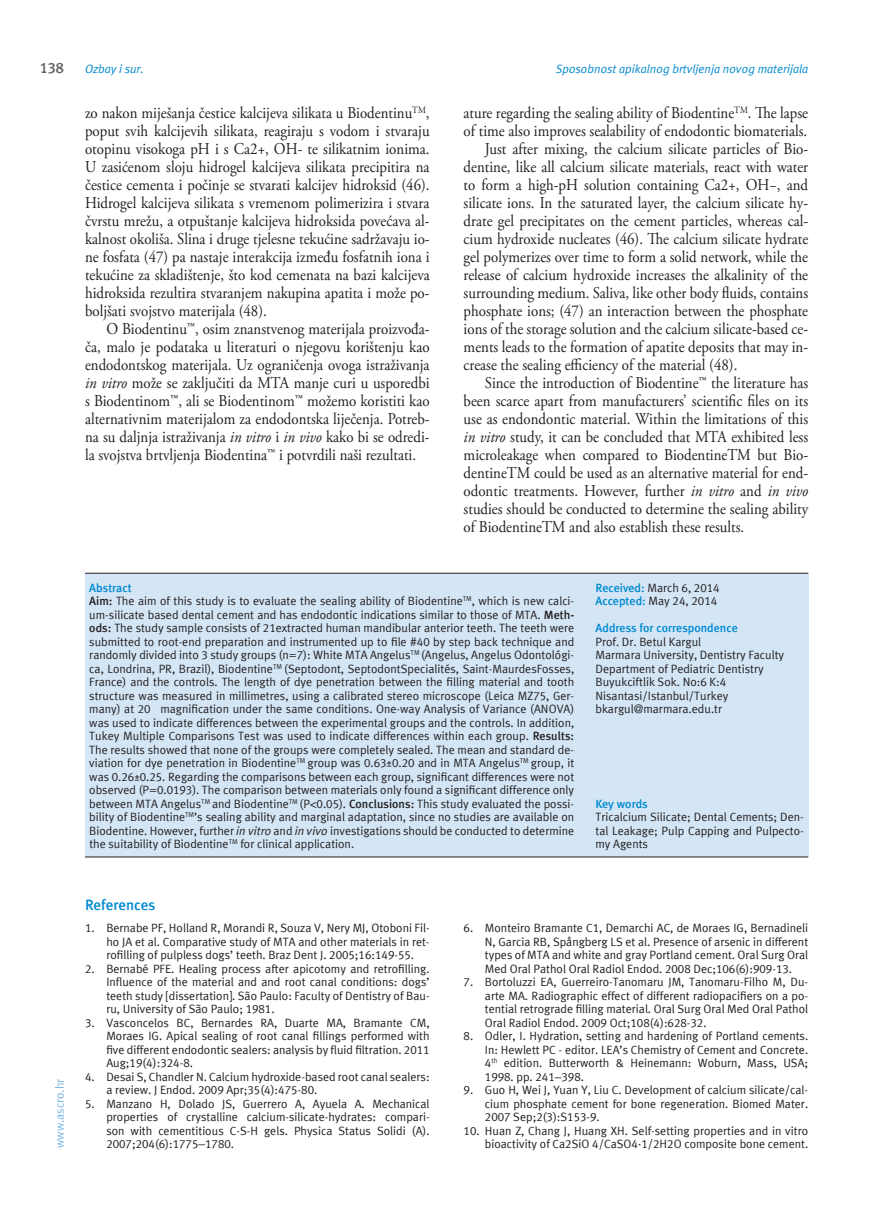
<style>
.page{position:relative;width:872px;height:1212px;background:#fff}
.page>*{position:absolute;margin:0;border:0;box-sizing:border-box;transform-origin:0 0}
.t1{font:16.5px/18px "Adobe Garamond Pro";color:#231f20;text-align:justify;scale:.9 1}
.t2{font:700 15px "Meta ASC";color:#0089cf}
.t3{font:700 15px "Meta ASC";color:#636366}
.t4{font:12px/13.5px "Meta ASC";color:#231f20;text-align:justify}
.t5{font:italic 12px "Meta ASC";color:#0089cf}
.t6{font:700 12px "Meta ASC";color:#0089cf}
.t7{font:12px "Meta ASC";color:#77b6e4}
.s1{font-style:italic}
.s2{font-weight:700;color:#0089cf}
.s3{font-weight:700}
</style>
<div class="page">
<div style="left:85px;top:573px;width:723px;height:284px;background:#d4e6f6"></div>
<hr style="left:85px;top:573px;width:723px;height:1px;background:#231f20">
<hr style="left:85px;top:856px;width:723px;height:1px;background:#231f20">
<p class="t3" style="left:40px;top:59px;width:26px">138</p>
<p class="t5" style="left:556px;top:62px;width:254px">Sposobnost apikalnog brtvljenja novog materijala</p>
<p class="t5" style="left:85px;top:62px;width:60px">Ozbay i sur.</p>
<p class="t1" style="left:85px;top:105px;width:384px">zo nakon miješanja čestice kalcijeva silikata u Biodentinu<sup>TM</sup>, poput svih kalcijevih silikata, reagiraju s vodom i stvaraju otopinu visokoga pH i s Ca2+, OH- te silikatnim ionima.<br>U zasićenom sloju hidrogel kalcijeva silikata precipitira na čestice cementa i počinje se stvarati kalcijev hidroksid (46).<br>Hidrogel kalcijeva silikata s vremenom polimerizira i stvara čvrstu mrežu, a otpuštanje kalcijeva hidroksida povećava al&shy;kalnost okoliša. Slina i druge tjelesne tekućine sadržavaju io&shy;ne fosfata (47) pa nastaje interakcija između fosfatnih iona i tekućine za skladištenje, što kod cemenata na bazi kalcijeva hidroksida rezultira stvaranjem nakupina apatita i može po&shy;boljšati svojstvo materijala (48).</p>
<p class="t1" style="left:85px;top:321px;width:384px;text-indent:21px">O Biodentinu™, osim znanstvenog materijala proizvođa&shy;ča, malo je podataka u literaturi o njegovu korištenju kao endodontskog materijala. Uz ograničenja ovoga istraživanja <span class="s1">in vitro</span> može se zaključiti da MTA manje curi u usporedbi s Biodentinom™, ali se Biodentinom™ možemo koristiti kao alternativnim materijalom za endodontska liječenja. Potreb&shy;na su daljnja istraživanja <span class="s1">in vitro</span> i <span class="s1">in vivo</span> kako bi se odredi&shy;la svojstva brtvljenja Biodentina™ i potvrdili naši rezultati.</p>
<h1 class="t1" style="left:463px;top:105px;width:384px">ature regarding the sealing ability of Biodentine<sup>TM</sup>. The lapse</h1>
<h1 class="t1" style="left:463px;top:123px;width:383px">of time also improves sealability of endodontic biomaterials.</h1>
<h1 class="t1" style="left:485px;top:141px;width:361px">Just after mixing, the calcium silicate particles of Bio-</h1>
<h1 class="t1" style="left:463px;top:159px;width:384px">dentine, like all calcium silicate materials, react with water</h1>
<h1 class="t1" style="left:463px;top:177px;width:384px">to form a high-pH solution containing Ca2+, OH−, and</h1>
<h1 class="t1" style="left:463px;top:195px;width:384px">silicate ions. In the saturated layer, the calcium silicate hy-</h1>
<h1 class="t1" style="left:463px;top:213px;width:384px">drate gel precipitates on the cement particles, whereas cal-</h1>
<h1 class="t1" style="left:463px;top:231px;width:384px">cium hydroxide nucleates (46). The calcium silicate hydrate</h1>
<h1 class="t1" style="left:463px;top:249px;width:384px">gel polymerizes over time to form a solid network, while the</h1>
<h1 class="t1" style="left:463px;top:267px;width:384px">release of calcium hydroxide increases the alkalinity of the</h1>
<h1 class="t1" style="left:463px;top:285px;width:384px">surrounding medium. Saliva, like other body fluids, contains</h1>
<h1 class="t1" style="left:463px;top:303px;width:384px">phosphate ions; (47) an interaction between the phosphate</h1>
<h1 class="t1" style="left:463px;top:321px;width:384px">ions of the storage solution and the calcium silicate-based ce-</h1>
<h1 class="t1" style="left:463px;top:339px;width:384px">ments leads to the formation of apatite deposits that may in-</h1>
<h1 class="t1" style="left:463px;top:357px;width:306px">crease the sealing efficiency of the material (48).</h1>
<h1 class="t1" style="left:485px;top:375px;width:361px">Since the introduction of Biodentine™ the literature has</h1>
<h1 class="t1" style="left:463px;top:393px;width:384px">been scarce apart from manufacturers’ scientific files on its</h1>
<h1 class="t1" style="left:463px;top:411px;width:384px">use as endondontic material. Within the limitations of this</h1>
<h1 class="t1" style="left:463px;top:429px;width:384px"><span class="s1">in vitro</span> study, it can be concluded that MTA exhibited less</h1>
<h1 class="t1" style="left:463px;top:447px;width:384px">microleakage when compared to BiodentineTM but Bio-</h1>
<h1 class="t1" style="left:463px;top:465px;width:384px">dentineTM could be used as an alternative material for end-</h1>
<h1 class="t1" style="left:463px;top:483px;width:384px">odontic treatments. However, further <span class="s1">in vitro</span> and <span class="s1">in vivo</span></h1>
<h1 class="t1" style="left:463px;top:501px;width:384px">studies should be conducted to determine the sealing ability</h1>
<h1 class="t1" style="left:463px;top:519px;width:313px">of BiodentineTM and also establish these results.</h1>
<p class="t7" style="left:53px;top:1148px;width:71px;rotate:-90deg">www.ascro.hr</p>
<p class="t4" style="left:89px;top:580px;width:486px;text-align:left"><span class="s2">Abstract<br></span><span class="s3">Aim:</span> The aim of this study is to evaluate the sealing ability of Biodentine<sup>TM</sup>, which is new calci&shy;um-silicate based dental cement and has endodontic indications similar to those of MTA. <span class="s3">Meth&shy;ods:</span> The study sample consists of 21extracted human mandibular anterior teeth. The teeth were submitted to root-end preparation and instrumented up to file #40 by step back technique and randomly divided into 3 study groups (n=7): White MTA Angelus<sup>TM</sup> (Angelus, Angelus Odontológi&shy;ca, Londrina, PR, Brazil), Biodentine<sup>TM</sup> (Septodont, SeptodontSpecialités, Saint-MaurdesFosses, France) and the controls. The length of dye penetration between the filling material and tooth structure was measured in millimetres, using a calibrated stereo microscope (Leica MZ75, Ger&shy;many) at 20 magnification under the same conditions. One-way Analysis of Variance (ANOVA) was used to indicate differences between the experimental groups and the controls. In addition, Tukey Multiple Comparisons Test was used to indicate differences within each group. <span class="s3">Results:<br></span>The results showed that none of the groups were completely sealed. The mean and standard de&shy;viation for dye penetration in Biodentine<sup>TM</sup> group was 0.63±0.20 and in MTA Angelus<sup>TM</sup> group, it was 0.26±0.25. Regarding the comparisons between each group, significant differences were not observed (P=0.0193). The comparison between materials only found a significant difference only between MTA Angelus<sup>TM</sup> and Biodentine<sup>TM</sup> (P&lt;0.05). <span class="s3">Conclusions:</span> This study evaluated the possi&shy;bility of Biodentine<sup>TM</sup>’s sealing ability and marginal adaptation, since no studies are available on Biodentine. However, further <span class="s1">in vitro</span> and <span class="s1">in vivo</span> investigations should be conducted to determine the suitability of Biodentine<sup>TM</sup> for clinical application.</p>
<p class="t4" style="left:595px;top:580px;width:126px"><span class="s2">Received:</span> March 6, 2014<br><span class="s2">Accepted:</span> May 24, 2014</p>
<p class="t6" style="left:595px;top:621px;width:144px">Address for correspondence</p>
<p class="t4" style="left:595px;top:634px;width:190px;text-align:left">Prof. Dr. Betul Kargul<br>Marmara University, Dentistry Faculty<br>Department of Pediatric Dentistry<br>Buyukciftlik Sok. No:6 K:4<br>Nisantasi/Istanbul/Turkey bkargul@marmara.edu.tr</p>
<p class="t6" style="left:595px;top:796px;width:54px">Key words</p>
<p class="t4" style="left:595px;top:810px;width:210px">Tricalcium Silicate; Dental Cements; Den&shy;tal Leakage; Pulp Capping and Pulpecto&shy;my Agents</p>
<p class="t2" style="left:85px;top:896px;width:72px">References</p>
<p class="t4" style="left:106px;top:921px;width:325px;text-indent:-21px">1. Bernabe PF, Holland R, Morandi R, Souza V, Nery MJ, Otoboni Fil&shy;ho JA et al. Comparative study of MTA and other materials in ret&shy;rofilling of pulpless dogs’ teeth. Braz Dent J. 2005;16:149-55.</p>
<p class="t4" style="left:106px;top:961px;width:325px;text-indent:-21px">2. Bernabé PFE. Healing process after apicotomy and retrofilling.<br>Influence of the material and and root canal conditions: dogs’ teeth study [dissertation]. São Paulo: Faculty of Dentistry of Bau&shy;ru, University of São Paulo; 1981.</p>
<p class="t4" style="left:106px;top:1015px;width:325px;text-indent:-21px">3. Vasconcelos BC, Bernardes RA, Duarte MA, Bramante CM, Moraes IG. Apical sealing of root canal fillings performed with five different endodontic sealers: analysis by fluid filtration. 2011<br>Aug;19(4):324-8.</p>
<p class="t4" style="left:106px;top:1069px;width:325px;text-indent:-21px">4. Desai S, Chandler N. Calcium hydroxide-based root canal sealers: a review. J Endod. 2009 Apr;35(4):475-80.</p>
<p class="t4" style="left:106px;top:1096px;width:325px;text-indent:-21px">5. Manzano H, Dolado JS, Guerrero A, Ayuela A. Mechanical properties of crystalline calcium-silicate-hydrates: compari&shy;son with cementitious C-S-H gels. Physica Status Solidi (A).<br>2007;204(6):1775–1780.</p>
<p class="t4" style="left:485px;top:921px;width:325px;text-indent:-21px">6. Monteiro Bramante C1, Demarchi AC, de Moraes IG, Bernadineli N, Garcia RB, Spångberg LS et al. Presence of arsenic in different types of MTA and white and gray Portland cement. Oral Surg Oral Med Oral Pathol Oral Radiol Endod. 2008 Dec;106(6):909-13.</p>
<p class="t4" style="left:485px;top:975px;width:325px;text-indent:-21px">7. Bortoluzzi EA, Guerreiro-Tanomaru JM, Tanomaru-Filho M, Du&shy;arte MA. Radiographic effect of different radiopacifiers on a po&shy;tential retrograde filling material. Oral Surg Oral Med Oral Pathol Oral Radiol Endod. 2009 Oct;108(4):628-32.</p>
<p class="t4" style="left:485px;top:1029px;width:325px;text-indent:-21px">8. Odler, I. Hydration, setting and hardening of Portland cements.<br>In: Hewlett PC - editor. LEA’s Chemistry of Cement and Concrete.<br>4<sup>th</sup> edition. Butterworth &amp; Heinemann: Woburn, Mass, USA; 1998. pp. 241–398.</p>
<p class="t4" style="left:485px;top:1083px;width:325px;text-indent:-21px">9. Guo H, Wei J, Yuan Y, Liu C. Development of calcium silicate/cal&shy;cium phosphate cement for bone regeneration. Biomed Mater.<br>2007 Sep;2(3):S153-9.</p>
<p class="t4" style="left:463px;top:1123px;width:346px;text-align:right">10. Huan Z, Chang J, Huang XH. Self-setting properties and in vitro bioactivity of Ca2SiO 4/CaSO4·1/2H2O composite bone cement.</p>
</div>
